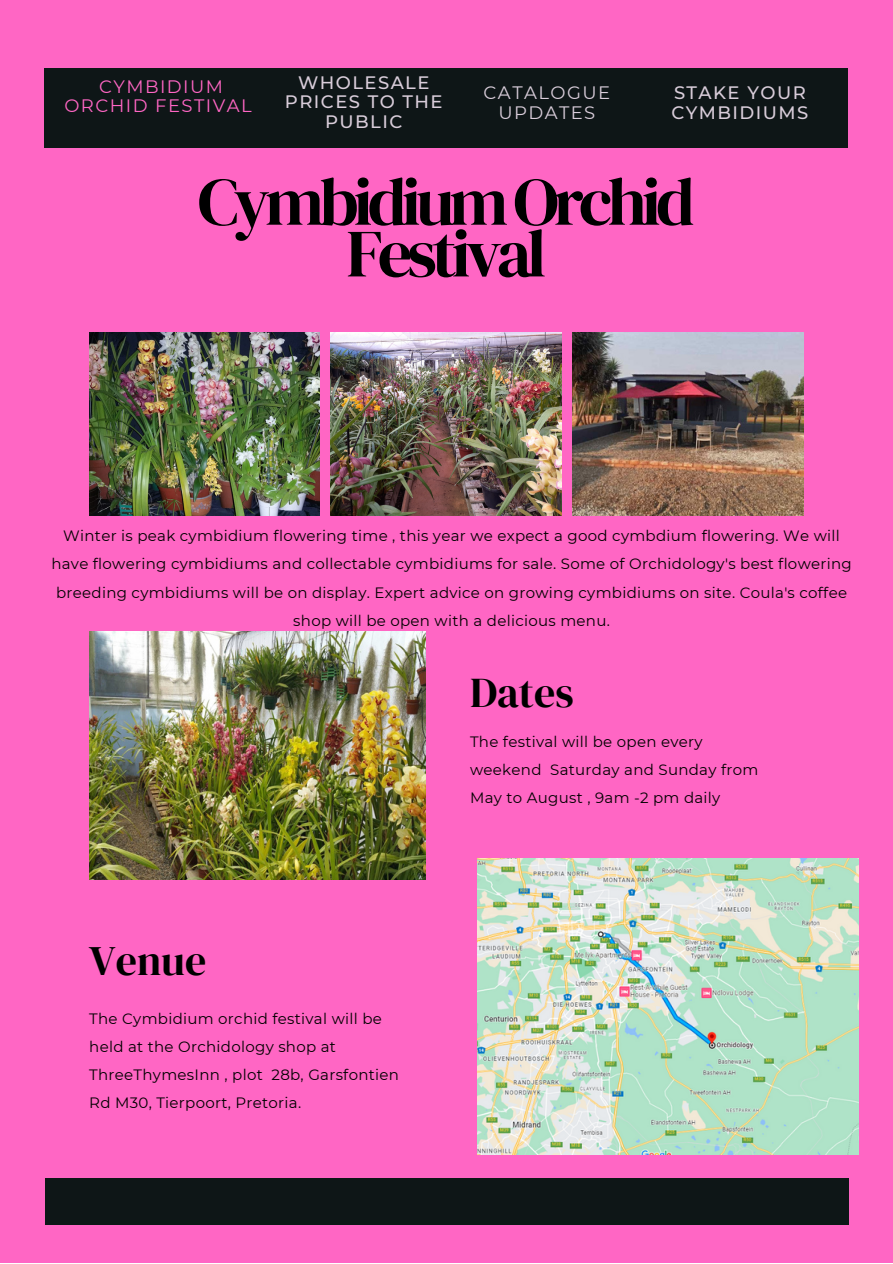
<style>
.page{position:relative;width:893px;height:1264px;background:#fff}
.page>*{position:absolute;margin:0;border:0;box-sizing:border-box;transform-origin:0 0}
.t1{font:67.35px/51.8px "DM Serif Display";letter-spacing:-.07em;color:#000;text-align:center}
.t2{font:42px "DM Serif Display";color:#000}
.t3{font:500 18px/19px "Montserrat";letter-spacing:.08em;color:#d9cdda;text-align:center}
.t4{font:18px/19px "Montserrat";letter-spacing:.08em;color:#ff66c4;text-align:center}
.t5{font:18px/19px "Montserrat";letter-spacing:.08em;color:#d9cdda;text-align:center}
.t6{font:15px/28px "Montserrat";letter-spacing:.02em;color:#000}
</style>
<div class="page">
<div style="left:0;top:0;width:892px;height:1262px;background:#ff66c4"></div>
<img style="left:89px;top:332px;width:231px;height:184px">
<img style="left:331px;top:332px;width:230px;height:184px">
<img style="left:572px;top:332px;width:231px;height:184px">
<img style="left:89px;top:631px;width:336px;height:248px">
<div style="left:45px;top:1178px;width:803px;height:46px;background:#0e1617"></div>
<img style="left:477px;top:858px;width:381px;height:296px">
<div style="left:45px;top:69px;width:802px;height:78px;background:#0e1617"></div>
<p class="t4" style="left:64px;top:77px;width:189px">CYMBIDIUM<br>ORCHID FESTIVAL</p>
<p class="t3" style="left:285px;top:73px;width:159px">WHOLESALE<br>PRICES TO THE<br>PUBLIC</p>
<p class="t5" style="left:483px;top:83px;width:128px">CATALOGUE<br>UPDATES</p>
<p class="t3" style="left:671px;top:83px;width:138px;text-align:left">STAKE YOUR<br>CYMBIDIUMS</p>
<h1 class="t1" style="left:198px;top:175px;width:498px">CymbidiumOrchid<br>Festival</h1>
<p class="t6" style="left:51px;top:522px;width:802px;text-align:center">Winter is peak cymbidium flowering time , this year we expect a good cymbdium flowering. We will have flowering cymbidiums and collectable cymbidiums for sale. Some of Orchidology's best flowering breeding cymbidiums will be on display. Expert advice on growing cymbidiums on site. Coula's coffee shop will be open with a delicious menu.</p>
<h2 class="t2" style="left:89px;top:931px;width:119px">Venue</h2>
<p class="t6" style="left:89px;top:1004px;width:311px">The Cymbidium orchid festival will be held at the Orchidology shop at ThreeThymesInn , plot 28b, Garsfontien Rd M30, Tierpoort, Pretoria.</p>
<h2 class="t2" style="left:470px;top:663px;width:105px">Dates</h2>
<p class="t6" style="left:470px;top:727px;width:290px">The festival will be open every weekend Saturday and Sunday from<br>May to August , 9am -2 pm daily</p>
</div>
